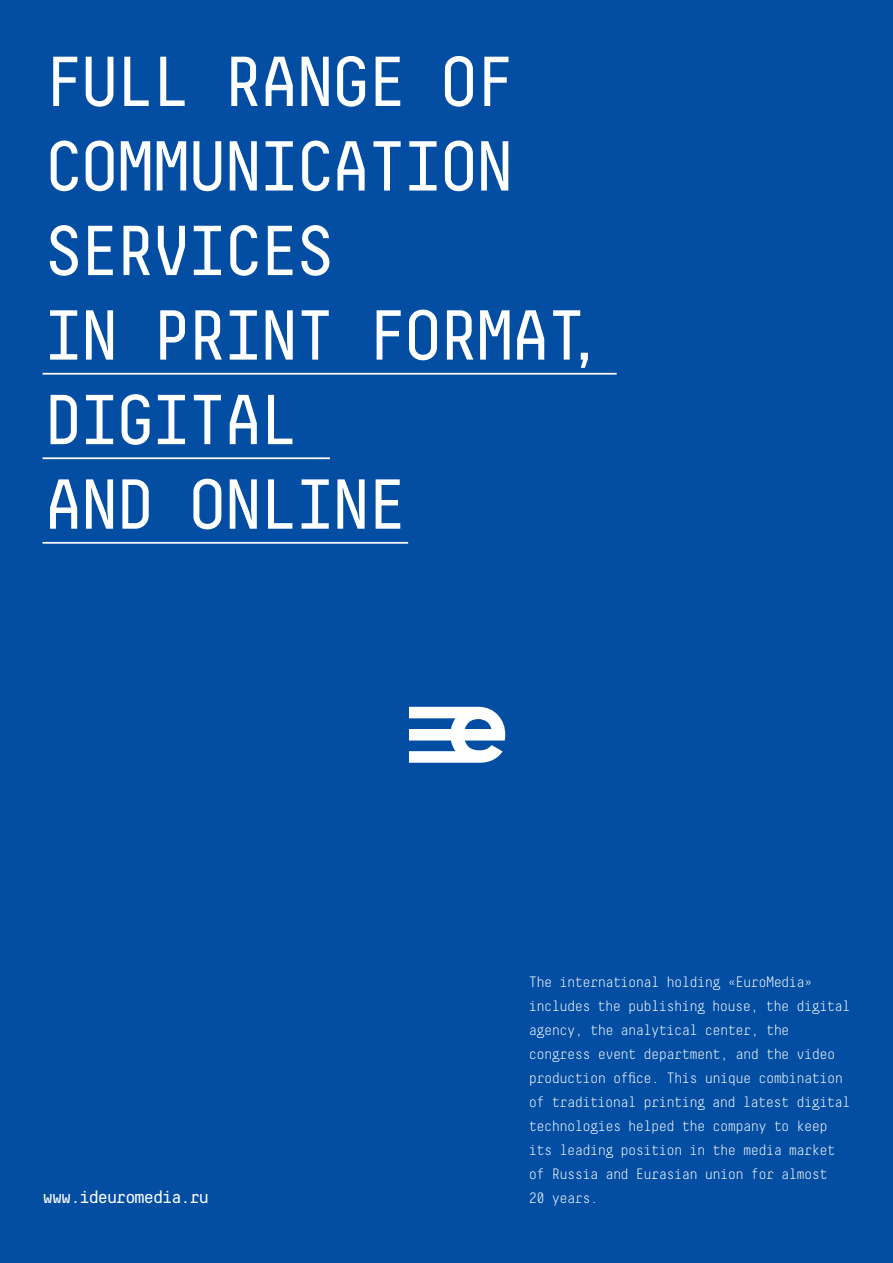
<style>
.page{position:relative;width:893px;height:1263px;background:#034ea2}
.page>*{position:absolute;margin:0;border:0;box-sizing:border-box;transform-origin:0 0}
.t1{font:70.5px/84.6px "Decima Mono X";letter-spacing:-.09em;color:#fff}
.t2{font:18px "Decima Mono X";letter-spacing:-.09em;color:#fff}
.t3{font:15px/24px "Decima Mono X Lt";letter-spacing:-.09em;color:#fff}
</style>
<div class="page">
<hr style="left:43px;top:373px;width:574px;height:2px;background:#fff">
<hr style="left:43px;top:457px;width:287px;height:2px;background:#fff">
<hr style="left:43px;top:542px;width:365px;height:2px;background:#fff">
<svg style="left:409px;top:707px;width:96px;height:56px"></svg>
<h1 class="t1" style="left:43px;top:39px;width:564px">FULL RANGE OF<br>COMMUNICATION<br>SERVICES<br>IN PRINT FORMAT,<br>DIGITAL<br>AND ONLINE</h1>
<p class="t3" style="left:528px;top:969px;width:324px">The international holding «EuroMedia» includes the publishing house, the digital agency, the analytical center, the congress event department, and the video production office. This unique combination of traditional printing and latest digital technologies helped the company to keep its leading position in the media market of Russia and Eurasian union for almost</p>
<p class="t2" style="left:43px;top:1186px;width:168px">www.ideuromedia.ru</p>
<p class="t3" style="left:528px;top:1185px;width:72px">20 years.</p>
</div>
